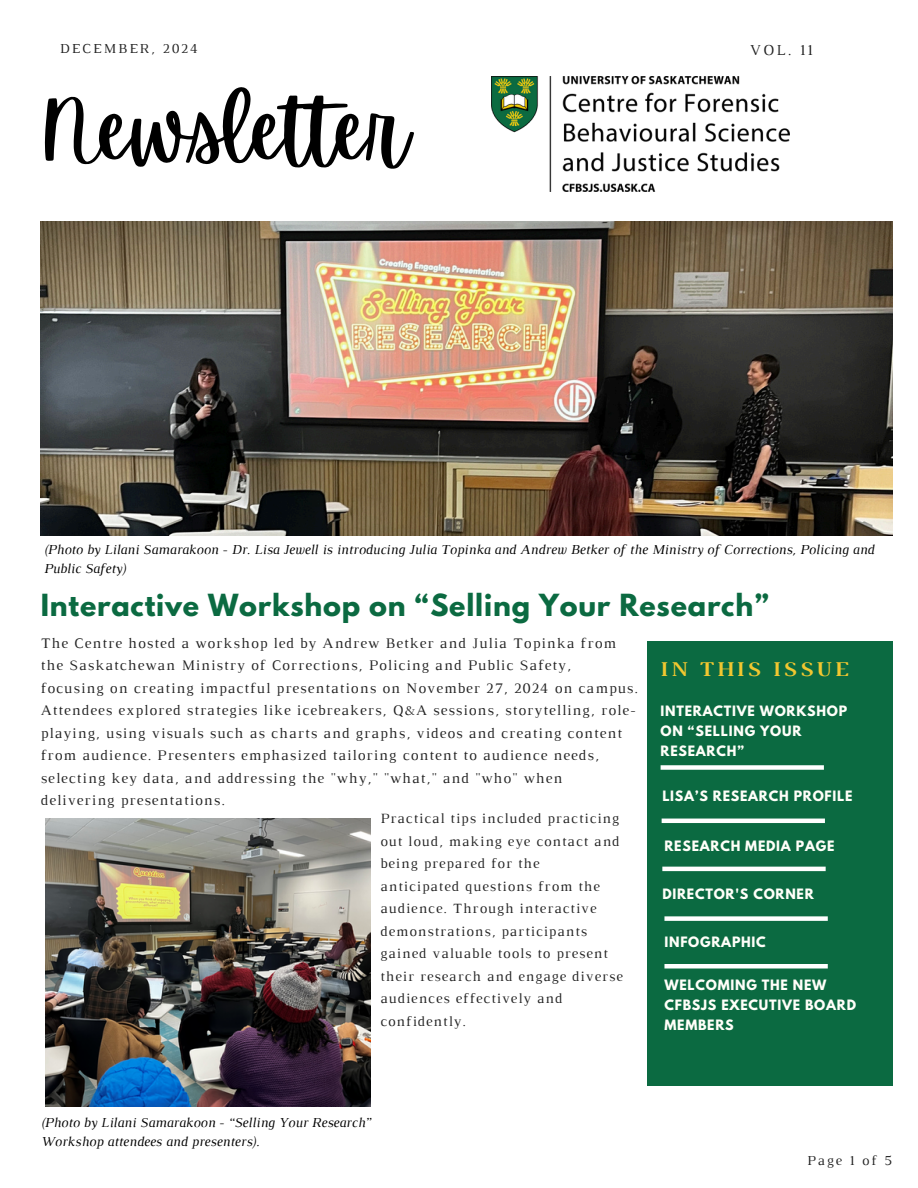
<style>
.page{position:relative;width:918px;height:1188px;background:#fff}
.page>*{position:absolute;margin:0;border:0;box-sizing:border-box;transform-origin:0 0}
.t1{font:83.1px "Apricots";color:#000}
.t2{font:700 27px "League Spartan";letter-spacing:.03em;color:#0b6a41}
.t3{font:700 21.45px "Luthier";letter-spacing:.14em;color:#f1c730}
.t4{font:15.45px "Luthier";color:#222}
.t5{font:14.85px/22.5px "Luthier";letter-spacing:.07em;color:#222}
.t6{font:14.4px/22.5px "Luthier";letter-spacing:.07em;color:#222}
.t7{font:italic 13.95px/19.2px "Luthier";color:#000}
.t8{font:13.95px "Luthier";letter-spacing:.14em;color:#222}
.t9{font:700 12.75px/20.1px "League Spartan";letter-spacing:.06em;color:#fffff9}
</style>
<div class="page">
<img style="left:41px;top:222px;width:851px;height:313px">
<img style="left:491px;top:76px;width:299px;height:116px">
<div style="left:647px;top:641px;width:245px;height:445px;background:#0b6a41"></div>
<div style="left:661px;top:765px;width:163px;height:5px;background:#fff"></div>
<div style="left:664px;top:964px;width:164px;height:5px;background:#fff"></div>
<hr style="left:662px;top:867px;width:164px;height:4px;background:#fff">
<div style="left:664px;top:916px;width:164px;height:5px;background:#fff"></div>
<hr style="left:662px;top:819px;width:163px;height:4px;background:#fff">
<img style="left:45px;top:819px;width:325px;height:288px">
<h4 class="t8" style="left:60px;top:44px;width:140px">DECEMBER, 2024</h4>
<h1 class="t4" style="left:750px;top:45px;width:64px">VOL. 11</h1>
<h6 class="t1" style="left:41px;top:83px;width:369px">Newsletter</h6>
<p class="t7" style="left:44px;top:541px;width:832px">(Photo by Lilani Samarakoon - Dr. Lisa Jewell is introducing Julia Topinka and Andrew Betker of the Ministry of Corrections, Policing and<br>Public Safety)</p>
<p class="t2" style="left:41px;top:592px;width:729px">Interactive Workshop on “Selling Your Research”</p>
<p class="t5" style="left:41px;top:633px;width:599px">The Centre hosted a workshop led by Andrew Betker and Julia Topinka from the Saskatchewan Ministry of Corrections, Policing and Public Safety,<br>focusing on creating impactful presentations on November 27, 2024 on campus.<br>Attendees explored strategies like icebreakers, Q&amp;A sessions, storytelling, role&shy;playing, using visuals such as charts and graphs, videos and creating content from audience. Presenters emphasized tailoring content to audience needs, selecting key data, and addressing the "why," "what," and "who" when delivering presentations.</p>
<p class="t6" style="left:380px;top:808px;width:244px">Practical tips included practicing out loud, making eye contact and being prepared for the<br>anticipated questions from the audience. Through interactive demonstrations, participants gained valuable tools to present their research and engage diverse audiences effectively and confidently.</p>
<h2 class="t3" style="left:660px;top:661px;width:190px">IN THIS ISSUE</h2>
<h4 class="t9" style="left:661px;top:702px;width:188px">INTERACTIVE WORKSHOP<br>ON “SELLING YOUR<br>RESEARCH”</h4>
<p class="t9" style="left:662px;top:788px;width:192px">LISA’S RESEARCH PROFILE</p>
<h3 class="t9" style="left:664px;top:837px;width:171px">RESEARCH MEDIA PAGE</h3>
<p class="t9" style="left:662px;top:886px;width:153px">DIRECTOR'S CORNER</p>
<h5 class="t9" style="left:664px;top:933px;width:103px">INFOGRAPHIC</h5>
<h6 class="t9" style="left:664px;top:976px;width:193px">WELCOMING THE NEW<br>CFBSJS EXECUTIVE BOARD<br>MEMBERS</h6>
<h6 class="t7" style="left:41px;top:1114px;width:331px">(Photo by Lilani Samarakoon - “Selling Your Research”<br>Workshop attendees and presenters).</h6>
<h5 class="t8" style="left:807px;top:1155px;width:87px">Page 1 of 5</h5>
</div>
